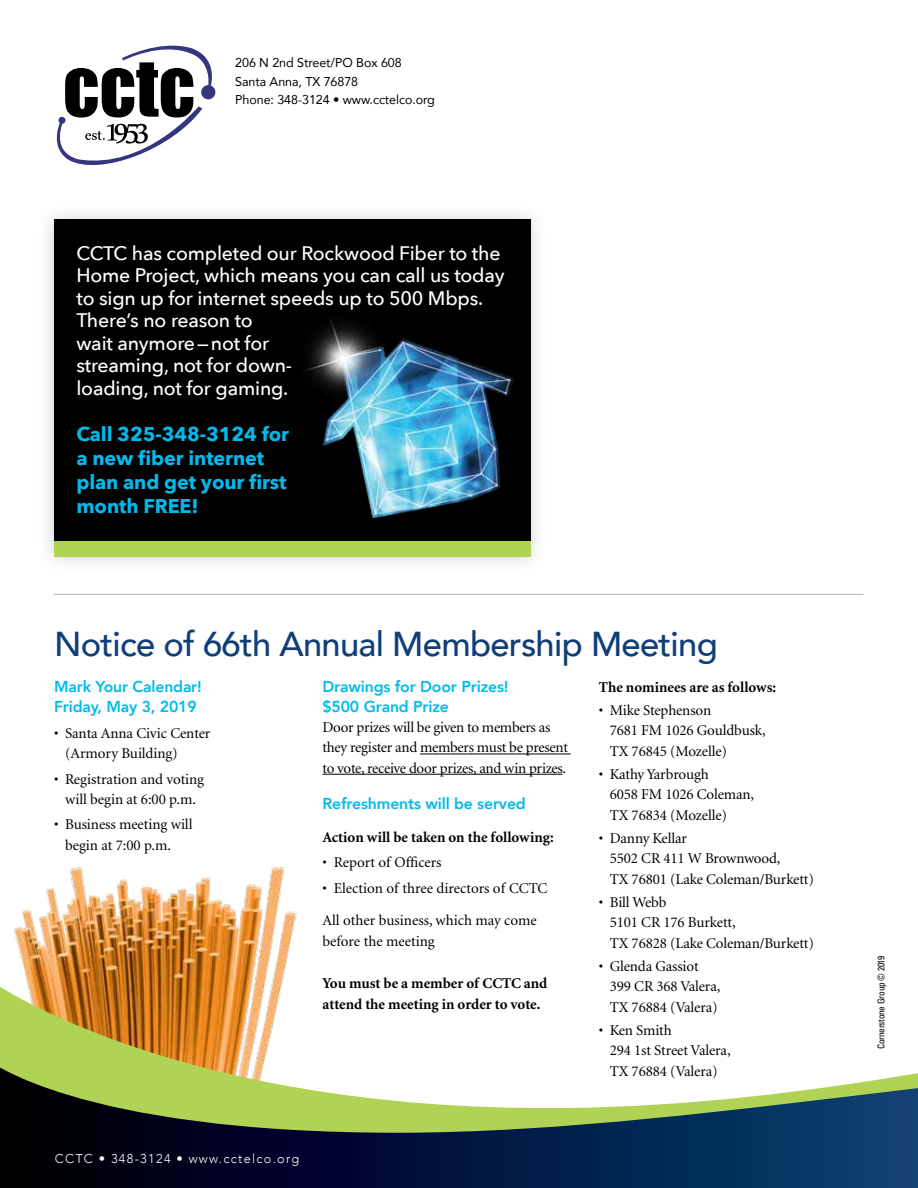
<style>
.page{position:relative;width:918px;height:1188px;background:#fff}
.page>*{position:absolute;margin:0;border:0;box-sizing:border-box;transform-origin:0 0}
.t1{font:500 34.5px "Avenir";letter-spacing:-.02em;color:#103e78}
.t2{font:700 19.8px/24px "Avenir Next";letter-spacing:-.005em;color:#01baeb}
.t3{font:500 19.5px/22.5px "Avenir Next";letter-spacing:-.01em;color:#fff}
.t4{font:800 15.75px/20.2px "Avenir";letter-spacing:-.01em;color:#01baeb}
.t5{font:15px/20.2px "Minion";letter-spacing:-.01em;color:#000}
.t6{font:700 15px/20.2px "Minion";color:#000}
.t7{font:12.75px/18.8px "Avenir";letter-spacing:-.005em;color:#000}
.t8{font:300 12.75px "Avenir";letter-spacing:.1em;color:#fff}
.t9{font:condensed 9.3px "Univers";letter-spacing:-.03em;color:#000}
</style>
<div class="page">
<img style="left:14px;top:867px;width:283px;height:111px">
<svg style="left:0;top:1133px;width:918px;height:55px;background:#02173d"></svg>
<svg style="left:0;top:978px;width:918px;height:155px"></svg>
<svg style="left:57px;top:46px;width:158px;height:119px"></svg>
<hr style="left:420px;top:754px;width:151px;height:1px;background:#000">
<hr style="left:322px;top:774px;width:240px;height:1px;background:#000">
<hr style="left:53px;top:594px;width:810px;height:1px;background:#b1b4b6">
<div style="left:37px;top:202px;width:510px;height:373px;background:#000;opacity:.18"></div>
<div style="left:54px;top:219px;width:476px;height:338px;background:#000"></div>
<div style="left:54px;top:541px;width:476px;height:16px;background:#b0d355"></div>
<img style="left:323px;top:338px;width:191px;height:180px">
<img style="left:303px;top:319px;width:87px;height:87px">
<p class="t7" style="left:235px;top:53px;width:201px">206 N 2nd Street/PO Box 608<br>Santa Anna, TX 76878<br>Phone: 348-3124 • www.cctelco.org</p>
<h3 class="t3" style="left:76px;top:241px;width:430px">CCTC has completed our Rockwood Fiber to the<br>Home Project, which means you can call us today to sign up for internet speeds up to 500 Mbps.<br>There’s no reason to<br>wait anymore—not for<br>streaming, not for down-<br>loading, not for gaming.</h3>
<h2 class="t2" style="left:76px;top:421px;width:214px">Call 325-348-3124 for a new fiber internet plan and get your first month FREE!</h2>
<h1 class="t1" style="left:54px;top:615px;width:665px">Notice of 66th Annual Membership Meeting</h1>
<p class="t4" style="left:322px;top:675px;width:188px">Drawings for Door Prizes! $500 Grand Prize</p>
<p class="t5" style="left:322px;top:718px;width:247px">Door prizes will be given to members as they register and members must be present to vote, receive door prizes, and win prizes.</p>
<p class="t4" style="left:322px;top:793px;width:205px">Refreshments will be served</p>
<p class="t6" style="left:322px;top:827px;width:233px">Action will be taken on the following:</p>
<p class="t5" style="left:322px;top:853px;width:121px">• Report of Officers</p>
<p class="t5" style="left:322px;top:873px;width:226px;line-height:32.2px">• Election of three directors of CCTC<br>All other business, which may come</p>
<p class="t5" style="left:322px;top:931px;width:114px">before the meeting</p>
<p class="t6" style="left:322px;top:974px;width:226px">You must be a member of CCTC and attend the meeting in order to vote.</p>
<p class="t4" style="left:54px;top:675px;width:149px">Mark Your Calendar!<br>Friday, May 3, 2019</p>
<p class="t5" style="left:65px;top:723px;width:147px;text-indent:-11px">• Santa Anna Civic Center (Armory Building)</p>
<p class="t5" style="left:54px;top:769px;width:152px;text-align:center">• Registration and voting will begin at 6:00 p.m.</p>
<p class="t5" style="left:65px;top:815px;width:129px;text-indent:-11px">• Business meeting will begin at 7:00 p.m.</p>
<p class="t6" style="left:599px;top:677px;width:179px">The nominees are as follows:</p>
<p class="t5" style="left:610px;top:701px;width:157px;text-indent:-11px">• Mike Stephenson<br>7681 FM 1026 Gouldbusk,<br>TX 76845 (Mozelle)</p>
<p class="t5" style="left:610px;top:765px;width:146px;text-indent:-11px">• Kathy Yarbrough<br>6058 FM 1026 Coleman,<br>TX 76834 (Mozelle)</p>
<p class="t5" style="left:610px;top:829px;width:206px;text-indent:-11px">• Danny Kellar<br>5502 CR 411 W Brownwood,<br>TX 76801 (Lake Coleman/Burkett)</p>
<p class="t5" style="left:610px;top:893px;width:206px;text-indent:-11px">• Bill Webb<br>5101 CR 176 Burkett,<br>TX 76828 (Lake Coleman/Burkett)</p>
<p class="t5" style="left:610px;top:957px;width:112px;text-indent:-11px">• Glenda Gassiot<br>399 CR 368 Valera,<br>TX 76884 (Valera)</p>
<p class="t5" style="left:610px;top:1021px;width:122px;text-indent:-11px">• Ken Smith<br>294 1st Street Valera,<br>TX 76884 (Valera)</p>
<p class="t8" style="left:55px;top:1151px;width:246px">CCTC • 348-3124 • www.cctelco.org</p>
<p class="t9" style="left:875px;top:1049px;width:95px;rotate:-90deg">Cornerstone Group © 2019</p>
</div>
